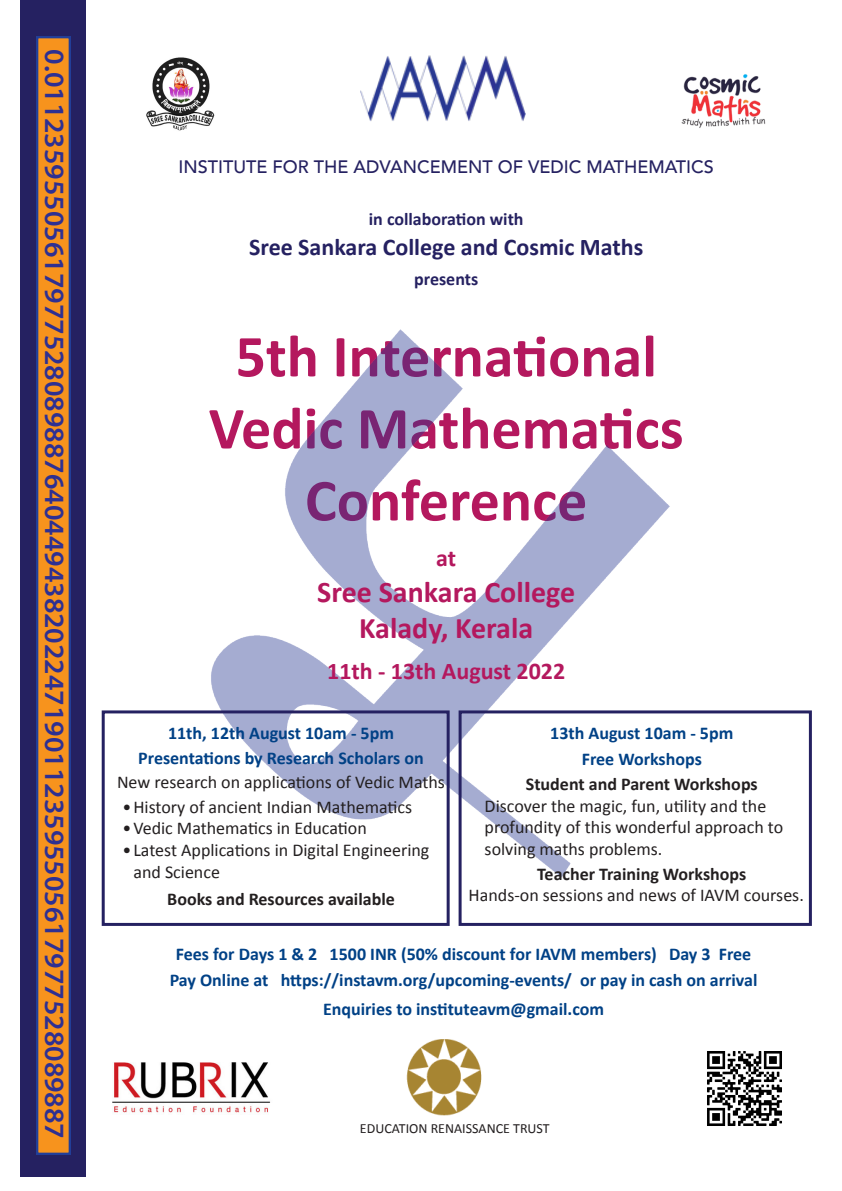
<style>
.page{position:relative;width:842px;height:1191px;background:#fff}
.page>*{position:absolute;margin:0;border:0;box-sizing:border-box;transform-origin:0 0}
.t1{font:700 60px "Calibri";color:#b4185e}
.t2{font:700 30px "Calibri";color:#b4185e}
.t3{font:600 28px "Myriad Pro";color:#2e3092}
.t4{font:700 24px "Calibri";color:#252161}
.t5{font:700 24px "Calibri";color:#b4185e}
.t6{font:18px/21.6px "Calibri";color:#231f20}
.t7{font:700 18px "Calibri";color:#014186}
.t8{font:700 18px "Calibri";color:#231f20}
.t9{font:500 18px "Avenir";color:#252161}
.t10{font:700 18px "Calibri";color:#252161}
.t11{font:14px "Calibri";color:#231f20}
</style>
<div class="page">
<div style="left:21px;top:0;width:65px;height:1176px;background:#252161"></div>
<img style="left:361px;top:55px;width:164px;height:67px">
<div style="left:36px;top:36px;width:35px;height:1119px;background:#f7931d;border:2px solid #223f99"></div>
<img style="left:211px;top:329px;width:459px;height:580px">
<img style="left:406px;top:1039px;width:76px;height:77px">
<img style="left:681px;top:74px;width:85px;height:54px">
<img style="left:146px;top:57px;width:69px;height:74px">
<img style="left:112px;top:1062px;width:159px;height:51px">
<img style="left:707px;top:1051px;width:75px;height:75px">
<div style="left:102px;top:710px;width:348px;height:216px;border:3px solid #252161"></div>
<div style="left:459px;top:710px;width:353px;height:216px;border:3px solid #252161"></div>
<h3 class="t3" style="left:72px;top:49px;width:1091px;rotate:90deg">0.011235955056179775280898876404494382022471901123595505617977528089887</h3>
<p class="t9" style="left:179px;top:151px;width:537px">INSTITUTE FOR THE ADVANCEMENT OF VEDIC MATHEMATICS</p>
<p class="t10" style="left:369px;top:207px;width:156px">in collaboration with</p>
<p class="t4" style="left:249px;top:231px;width:396px">Sree Sankara College and Cosmic Maths</p>
<p class="t10" style="left:414px;top:267px;width:66px">presents</p>
<p class="t1" style="left:235px;top:318px;width:423px">5th International</p>
<p class="t1" style="left:209px;top:390px;width:476px">Vedic Mathematics</p>
<p class="t1" style="left:305px;top:462px;width:284px">Conference</p>
<p class="t5" style="left:436px;top:543px;width:21px">at</p>
<p class="t2" style="left:317px;top:573px;width:259px">Sree Sankara College</p>
<p class="t2" style="left:359px;top:609px;width:176px">Kalady, Kerala</p>
<p class="t5" style="left:327px;top:656px;width:240px">11th - 13th August 2022</p>
<p class="t7" style="left:168px;top:721px;width:227px">11th, 12th August 10am - 5pm</p>
<p class="t7" style="left:138px;top:746px;width:287px">Presentations by Research Scholars on</p>
<p class="t6" style="left:117px;top:771px;width:329px">New research on applications of Vedic Maths</p>
<p class="t6" style="left:122px;top:796px;width:291px">•History of ancient Indian Mathematics</p>
<p class="t6" style="left:122px;top:817px;width:246px">•Vedic Mathematics in Education</p>
<p class="t6" style="left:133px;top:839px;width:297px;text-indent:-11px">•Latest Applications in Digital Engineering and Science</p>
<p class="t8" style="left:167px;top:887px;width:229px">Books and Resources available</p>
<p class="t7" style="left:550px;top:721px;width:185px">13th August 10am - 5pm</p>
<p class="t7" style="left:582px;top:747px;width:122px">Free Workshops</p>
<p class="t8" style="left:526px;top:772px;width:233px">Student and Parent Workshops</p>
<p class="t6" style="left:485px;top:795px;width:300px">Discover the magic, fun, utility and the profundity of this wonderful approach to solving maths problems.</p>
<p class="t8" style="left:537px;top:862px;width:211px">Teacher Training Workshops</p>
<p class="t6" style="left:469px;top:884px;width:337px">Hands-on sessions and news of IAVM courses.</p>
<p class="t7" style="left:176px;top:942px;width:577px">Fees for Days 1 &amp; 2 1500 INR (50% discount for IAVM members) Day 3 Free</p>
<p class="t7" style="left:170px;top:968px;width:589px">Pay Online at https://instavm.org/upcoming-events/ or pay in cash on arrival</p>
<p class="t7" style="left:323px;top:997px;width:283px">Enquiries to instituteavm@gmail.com</p>
<p class="t11" style="left:360px;top:1119px;width:191px">EDUCATION RENAISSANCE TRUST</p>
</div>
